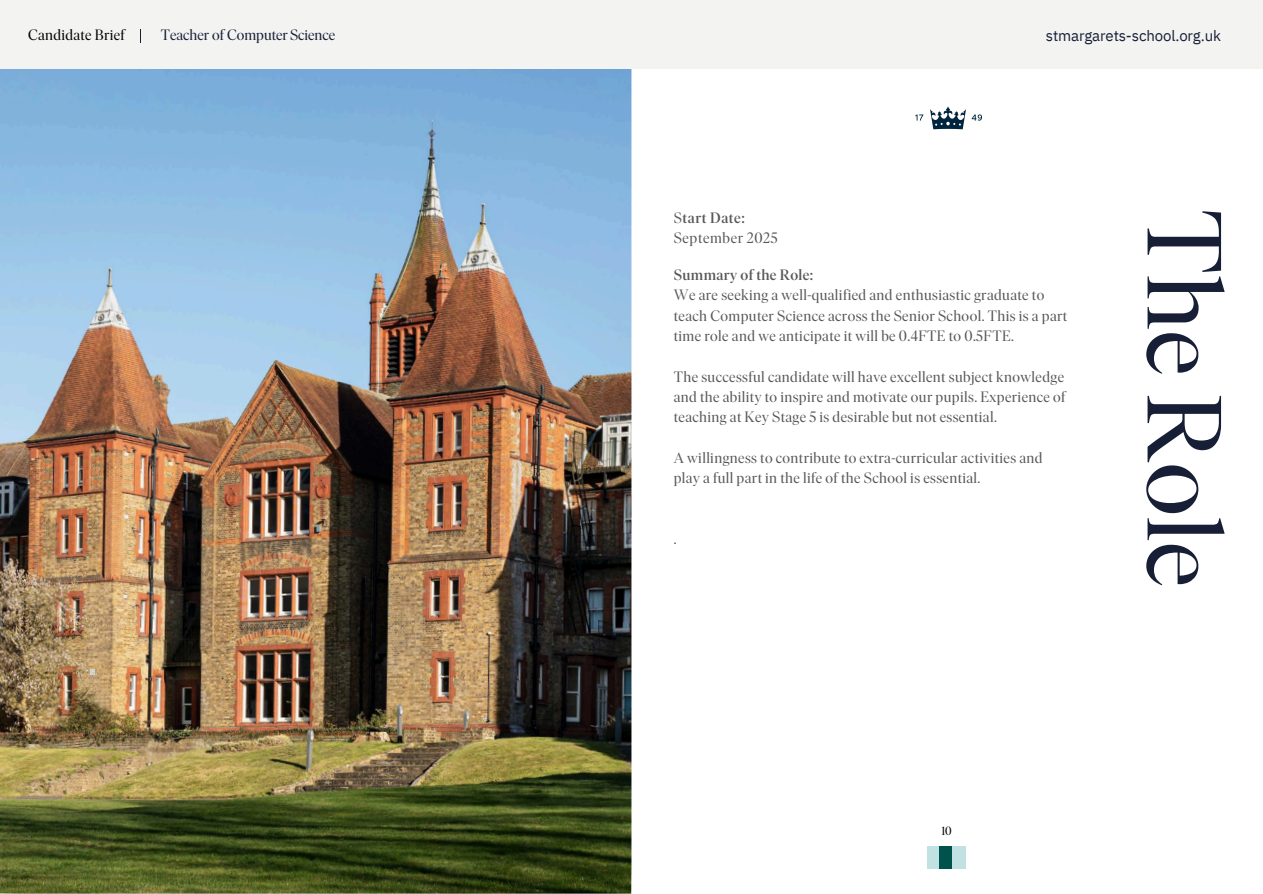
<style>
.page{position:relative;width:1263px;height:894px;background:#fff}
.page>*{position:absolute;margin:0;border:0;box-sizing:border-box;transform-origin:0 0}
.t1{font:105px "Ivar Display";letter-spacing:.005em;color:#161f35}
.t2{font:15px/20.2px "Ivar Display";letter-spacing:.03em;color:#585758}
.t3{font:500 15px "Ivar Display";letter-spacing:.03em;color:#585758}
.t4{font:15px "IBM Plex Sans";letter-spacing:-.01em;color:#161f35}
.t5{font:15px "Ivar Display";color:#161f35}
.t6{font:15px "Ivar Display";letter-spacing:.025em;color:#000}
.t7{font:12px "Ivar Display";color:#000}
.s1{font-weight:400}
</style>
<div class="page">
<img style="left:0;top:68px;width:631px;height:825px">
<div style="left:927px;top:846px;width:13px;height:21px;background:#c1e1e3"></div>
<div style="left:940px;top:846px;width:12px;height:21px;background:#00524c"></div>
<div style="left:952px;top:846px;width:13px;height:21px;background:#c1e1e3"></div>
<svg style="left:930px;top:106px;width:36px;height:23px"></svg>
<svg style="left:915px;top:114px;width:8px;height:6px"></svg>
<svg style="left:972px;top:114px;width:10px;height:7px"></svg>
<div style="left:0;top:0;width:1263px;height:68px;background:#f3f3f2"></div>
<svg style="left:140px;top:30px;width:1px;height:12px"></svg>
<h1 class="t6" style="left:28px;top:26px;width:98px">Candidate Brief</h1>
<p class="t5" style="left:161px;top:25px;width:176px">Teacher of Computer Science</p>
<p class="t4" style="left:1046px;top:26px;width:177px">stmargarets-school.org.uk</p>
<p class="t3" style="left:674px;top:208px;width:73px"><span class="s1">S</span>tart Date:</p>
<p class="t2" style="left:674px;top:227px;width:105px">September 2025</p>
<p class="t3" style="left:674px;top:266px;width:141px">Summary of the Role:</p>
<p class="t2" style="left:674px;top:285px;width:395px">We are seeking a well-qualified and enthusiastic graduate to teach Computer Science across the Senior School. This is a part time role and we anticipate it will be 0.4FTE to 0.5FTE.</p>
<p class="t2" style="left:674px;top:366px;width:393px;text-align:justify">The successful candidate will have excellent subject knowledge and the ability to inspire and motivate our pupils. Experience of teaching at Key Stage 5 is desirable but not essential.</p>
<p class="t2" style="left:674px;top:447px;width:370px">A willingness to contribute to extra-curricular activities and play a full part in the life of the School is essential.</p>
<p class="t2" style="left:674px;top:528px;width:4px">.</p>
<p class="t1" style="left:1247px;top:209px;width:379px;rotate:90deg">The Role</p>
<p class="t7" style="left:941px;top:824px;width:12px">10</p>
</div>
